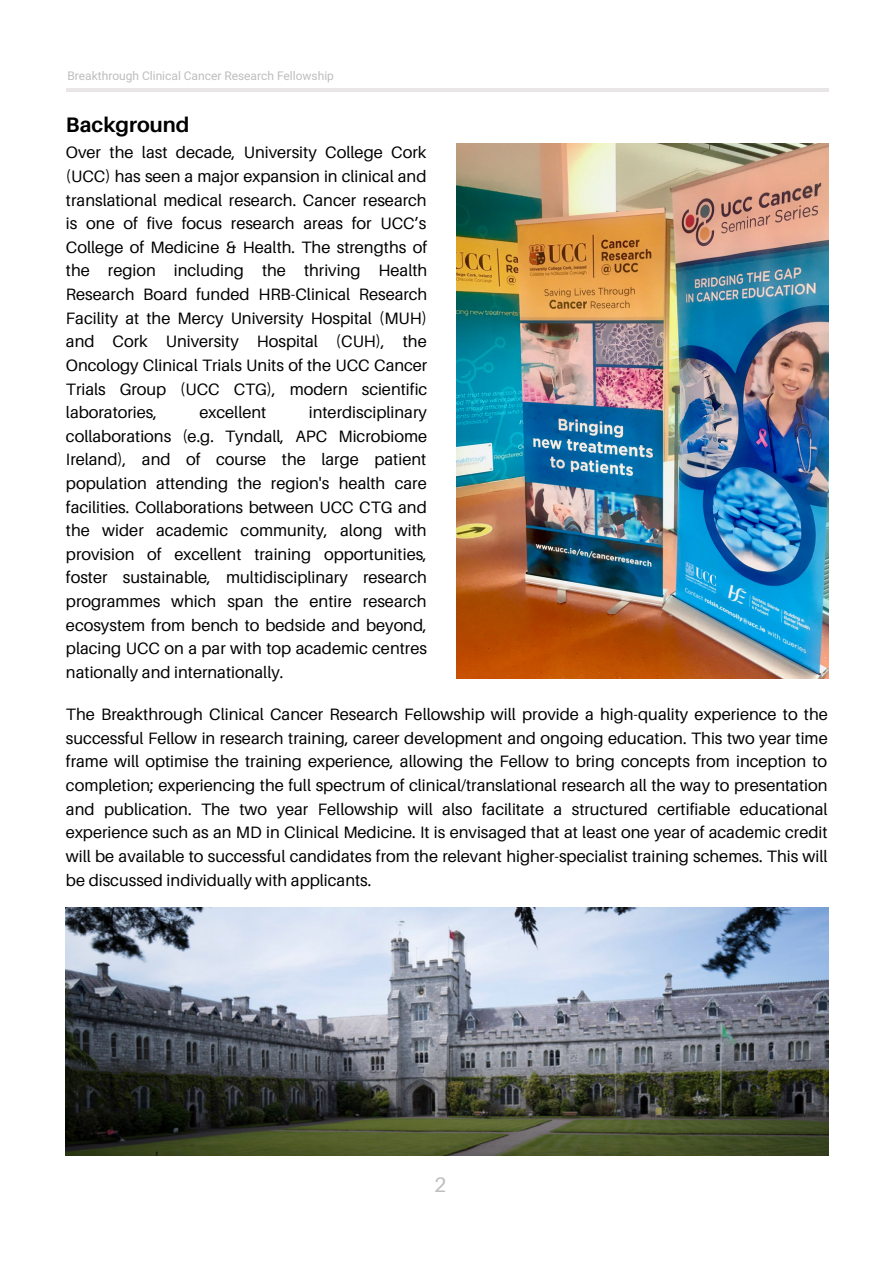
<style>
.page{position:relative;width:893px;height:1264px;background:#fff}
.page>*{position:absolute;margin:0;border:0;box-sizing:border-box;transform-origin:0 0}
.t1{font:700 21px "Aileron";color:#000}
.t2{font:21px "Aileron";color:#bfbdbd}
.t3{font:16.5px/23.5px "Aileron";color:#000;text-align:justify}
.t4{font:12px "Araboto";color:#bfbdbd}
</style>
<div class="page">
<hr style="left:66px;top:88px;width:762px;height:3px;background:#e8e6e6">
<img style="left:456px;top:144px;width:372px;height:534px">
<img style="left:66px;top:907px;width:762px;height:248px">
<p class="t4" style="left:67px;top:69px;width:268px">Breakthrough Clinical Cancer Research Fellowship</p>
<p class="t1" style="left:66px;top:111px;width:125px">Background</p>
<p class="t3" style="left:66px;top:140px;width:363px">Over the last decade, University College Cork (UCC) has seen a major expansion in clinical and translational medical research. Cancer research is one of five focus research areas for UCC’s College of Medicine &amp; Health. The strengths of the region including the thriving Health Research Board funded HRB-Clinical Research Facility at the Mercy University Hospital (MUH) and Cork University Hospital (CUH), the Oncology Clinical Trials Units of the UCC Cancer Trials Group (UCC CTG), modern scientific laboratories,</p>
<p class="t3" style="left:66px;top:400px;width:363px;text-indent:243px">interdisciplinary collaborations (e.g. Tyndall, APC Microbiome Ireland), and of course the large patient population attending the region's health care facilities. Collaborations between UCC CTG and the wider academic community, along with provision of excellent training opportunities, foster sustainable, multidisciplinary research programmes which span the entire research ecosystem from bench to bedside and beyond, placing UCC on a par with top academic centres nationally and internationally.</p>
<p class="t3" style="left:66px;top:702px;width:763px">The Breakthrough Clinical Cancer Research Fellowship will provide a high-quality experience to the successful Fellow in research training, career development and ongoing education. This two year time frame will optimise the training experience, allowing the Fellow to bring concepts from inception to completion; experiencing the full spectrum of clinical/translational research all the way to presentation and publication. The two year Fellowship will also facilitate a structured certifiable educational experience such as an MD in Clinical Medicine. It is envisaged that at least one year of academic credit will be available to successful candidates from the relevant higher-specialist training schemes. This will be discussed individually with applicants.</p>
<p class="t3" style="left:199px;top:400px;width:68px">excellent</p>
<p class="t2" style="left:434px;top:1171px;width:14px">2</p>
</div>
